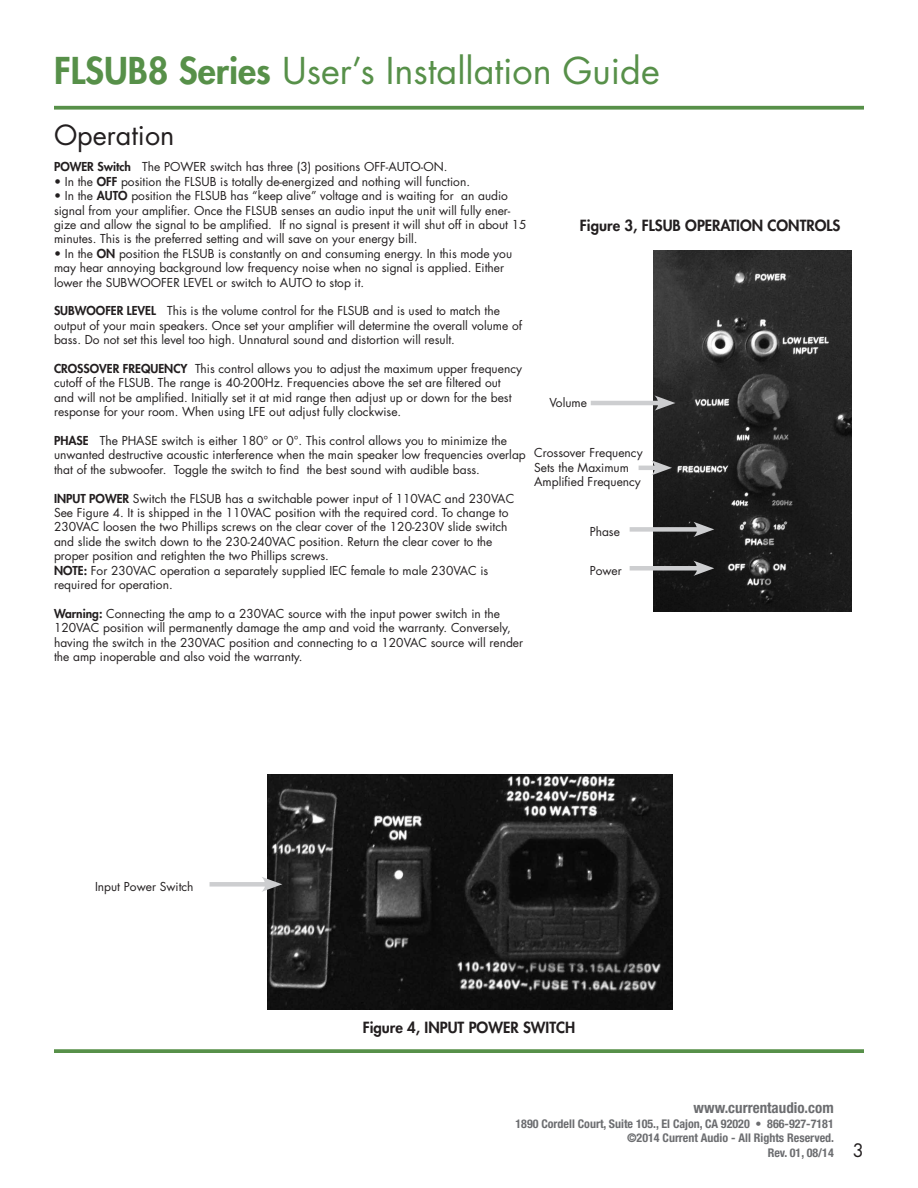
<style>
.page{position:relative;width:918px;height:1188px;background:#fff}
.page>*{position:absolute;margin:0;border:0;box-sizing:border-box;transform-origin:0 0}
.t1{font:36px "Futura Std";color:#579049}
.t2{font:27px "Futura Std";color:#231f20}
.t3{font:18px "Futura Std";color:#231f20}
.t4{font:800 15px "Futura Std";color:#231f20}
.t5{font:700 condensed 15px "Helvetica Neue LT Std";color:#6c6d70}
.t6{font:12px/14.4px "Futura Std";color:#231f20}
.t7{font:700 condensed 12px "Helvetica Neue LT Std";color:#6c6d70}
.s1{font-weight:800}
</style>
<div class="page">
<svg style="left:54px;top:106px;width:810px;height:4px;background:#689b5b"></svg>
<svg style="left:54px;top:1049px;width:810px;height:4px;background:#619654"></svg>
<img style="left:653px;top:251px;width:199px;height:361px">
<img style="left:268px;top:774px;width:404px;height:236px">
<div style="left:210px;top:882px;width:60px;height:5px;background:#cdced0"></div>
<svg style="left:261px;top:877px;width:21px;height:15px"></svg>
<div style="left:630px;top:566px;width:72px;height:5px;background:#cdced0"></div>
<svg style="left:693px;top:561px;width:21px;height:15px"></svg>
<div style="left:630px;top:527px;width:72px;height:5px;background:#cdced0"></div>
<svg style="left:693px;top:522px;width:21px;height:15px"></svg>
<hr style="left:591px;top:401px;width:72px;height:4px;background:#cdced0">
<svg style="left:655px;top:395px;width:20px;height:16px"></svg>
<hr style="left:639px;top:466px;width:20px;height:4px;background:#cdced0">
<svg style="left:651px;top:460px;width:21px;height:15px"></svg>
<p class="t1" style="left:54px;top:47px;width:607px"><span class="s1">FLSUB8 Series</span> User’s Installation Guide</p>
<p class="t2" style="left:54px;top:118px;width:122px">Operation</p>
<p class="t6" style="left:54px;top:160px;width:395px"><span class="s1">POWER Switch</span> The POWER switch has three (3) positions OFF-AUTO-ON.</p>
<p class="t6" style="left:54px;top:174px;width:418px">• In the <span class="s1">OFF</span> position the FLSUB is totally de-energized and nothing will function.</p>
<p class="t6" style="left:54px;top:189px;width:474px">• In the <span class="s1">AUTO</span> position the FLSUB has “keep alive” voltage and is waiting for an audio signal from your amplifier. Once the FLSUB senses an audio input the unit will fully ener&shy;gize and allow the signal to be amplified. If no signal is present it will shut off in about 15 minutes. This is the preferred setting and will save on your energy bill.</p>
<p class="t6" style="left:54px;top:246px;width:460px">• In the <span class="s1">ON</span> position the FLSUB is constantly on and consuming energy. In this mode you may hear annoying background low frequency noise when no signal is applied. Either lower the SUBWOOFER LEVEL or switch to AUTO to stop it.</p>
<p class="t6" style="left:54px;top:304px;width:470px"><span class="s1">SUBWOOFER LEVEL</span> This is the volume control for the FLSUB and is used to match the output of your main speakers. Once set your amplifier will determine the overall volume of bass. Do not set this level too high. Unnatural sound and distortion will result.</p>
<p class="t6" style="left:54px;top:361px;width:470px"><span class="s1">CROSSOVER FREQUENCY</span> This control allows you to adjust the maximum upper frequency cutoff of the FLSUB. The range is 40-200Hz. Frequencies above the set are filtered out and will not be amplified. Initially set it at mid range then adjust up or down for the best response for your room. When using LFE out adjust fully clockwise.</p>
<p class="t6" style="left:54px;top:433px;width:473px"><span class="s1">PHASE</span> The PHASE switch is either 180° or 0°. This control allows you to minimize the unwanted destructive acoustic interference when the main speaker low frequencies overlap that of the subwoofer. Toggle the switch to find the best sound with audible bass.</p>
<p class="t6" style="left:54px;top:491px;width:462px"><span class="s1">INPUT POWER</span> Switch the FLSUB has a switchable power input of 110VAC and 230VAC See Figure 4. It is shipped in the 110VAC position with the required cord. To change to 230VAC loosen the two Phillips screws on the clear cover of the 120-230V slide switch and slide the switch down to the 230-240VAC position. Return the clear cover to the proper position and retighten the two Phillips screws.</p>
<p class="t6" style="left:54px;top:563px;width:436px"><span class="s1">NOTE:</span> For 230VAC operation a separately supplied IEC female to male 230VAC is required for operation.</p>
<p class="t6" style="left:54px;top:606px;width:471px"><span class="s1">Warning:</span> Connecting the amp to a 230VAC source with the input power switch in the 120VAC position will permanently damage the amp and void the warranty. Conversely, having the switch in the 230VAC position and connecting to a 120VAC source will render the amp inoperable and also void the warranty.</p>
<p class="t4" style="left:580px;top:216px;width:262px">Figure 3, FLSUB OPERATION CONTROLS</p>
<p class="t6" style="left:549px;top:395px;width:39px">Volume</p>
<p class="t6" style="left:534px;top:446px;width:110px">Crossover Frequency</p>
<p class="t6" style="left:534px;top:460px;width:108px">Sets the Maximum<br>Amplified Frequency</p>
<p class="t6" style="left:590px;top:525px;width:32px">Phase</p>
<p class="t6" style="left:590px;top:564px;width:34px">Power</p>
<p class="t6" style="left:95px;top:880px;width:100px">Input Power Switch</p>
<p class="t4" style="left:363px;top:1018px;width:214px">Figure 4, INPUT POWER SWITCH</p>
<p class="t5" style="left:694px;top:1099px;width:142px">www.currentaudio.com</p>
<p class="t7" style="left:516px;top:1116px;width:320px">1890 Cordell Court, Suite 105., El Cajon, CA 92020 • 866-927-7181</p>
<p class="t7" style="left:627px;top:1131px;width:209px">©2014 Current Audio - All Rights Reserved.</p>
<p class="t7" style="left:768px;top:1145px;width:68px">Rev. 01, 08/14</p>
<p class="t3" style="left:853px;top:1139px;width:13px">3</p>
</div>
